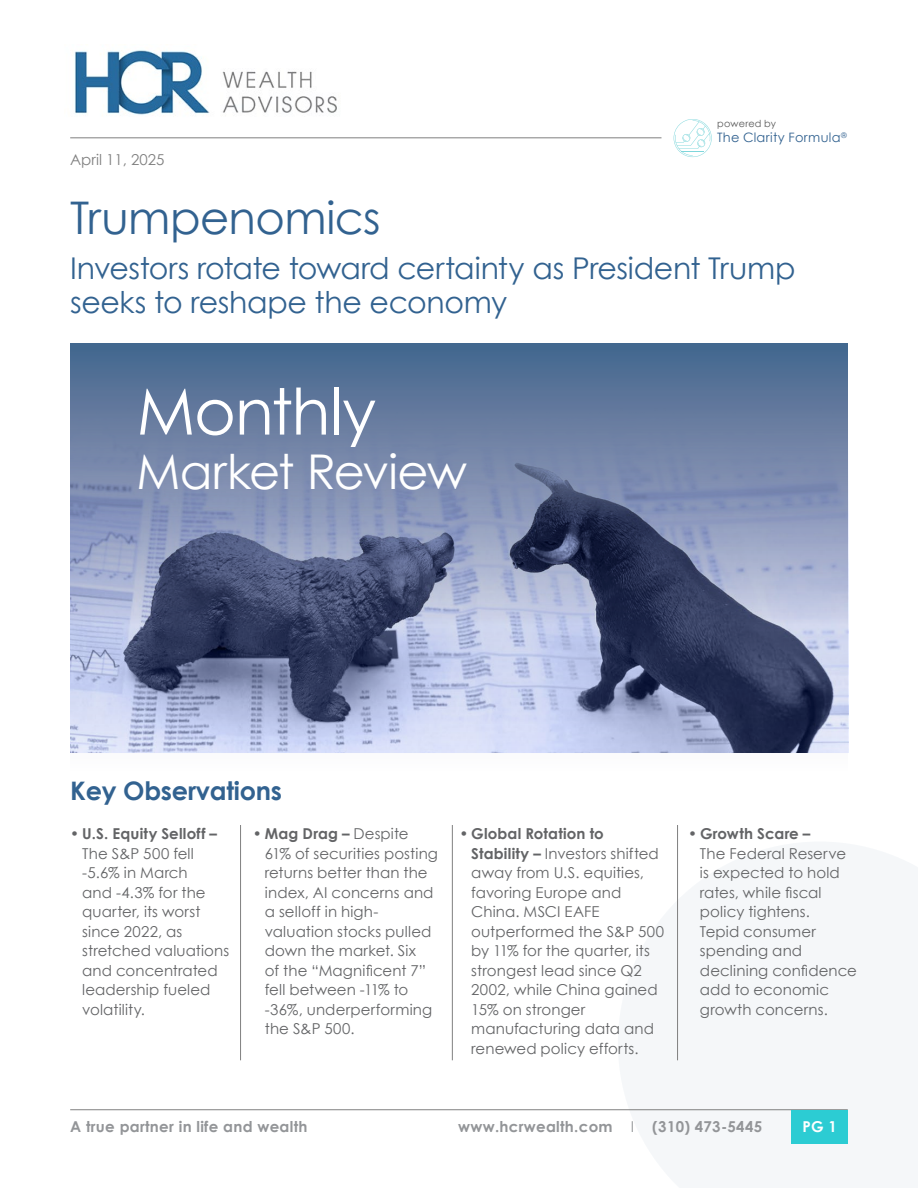
<style>
.page{position:relative;width:918px;height:1188px;background:#fff}
.page>*{position:absolute;margin:0;border:0;box-sizing:border-box;transform-origin:0 0}
.t1{font:63.9px "Century Gothic";letter-spacing:-.02em;color:#fff}
.t2{font:48px "Century Gothic";letter-spacing:-.025em;color:#fff}
.t3{font:45px "Century Gothic";letter-spacing:-.015em;color:#326290}
.t4{font:30px/34.5px "Century Gothic";letter-spacing:-.015em;color:#326290}
.t5{font:700 25.5px "Century Gothic";letter-spacing:-.01em;color:#326290}
.t6{font:15px/19.5px "Century Gothic";letter-spacing:.005em;color:#636466}
.t7{font:700 15px "Century Gothic";letter-spacing:.02em;color:#939598}
.t8{font:700 15px "Century Gothic";letter-spacing:.015em;color:#636466}
.t9{font:15px "Century Gothic";color:#808080}
.t10{font:700 15px "Century Gothic";color:#fff}
.t11{font:12.9px "Century Gothic";letter-spacing:.025em;color:#326290}
.t12{font:9.75px "Century Gothic";letter-spacing:.01em;color:#595959}
.s1{font-weight:700}
.s2{font-weight:400}
</style>
<div class="page">
<img style="left:74px;top:50px;width:263px;height:65px">
<hr style="left:70px;top:137px;width:592px;height:1px;background:#808080">
<svg style="left:674px;top:119px;width:38px;height:38px"></svg>
<hr style="left:70px;top:1109px;width:778px;height:1px;background:#808080">
<div style="left:791px;top:1110px;width:57px;height:34px;background:#2cccd3"></div>
<svg style="left:70px;top:625px;width:777px;height:128px;background:#8790b1"></svg>
<svg style="left:70px;top:343px;width:778px;height:282px;background:#6c7da0"></svg>
<hr style="left:240px;top:825px;width:1px;height:235px;background:#808080">
<hr style="left:452px;top:825px;width:1px;height:235px;background:#808080">
<hr style="left:677px;top:825px;width:1px;height:235px;background:#808080">
<p class="t9" style="left:70px;top:151px;width:96px">April 11, 2025</p>
<p class="t12" style="left:717px;top:117px;width:61px">powered by</p>
<p class="t11" style="left:717px;top:130px;width:131px">The Clarity Formula<sup>®</sup></p>
<h3 class="t3" style="left:70px;top:190px;width:312px">Trumpenomics</h3>
<h3 class="t4" style="left:70px;top:250px;width:727px">Investors rotate toward certainty as President Trump seeks to reshape the economy</h3>
<h1 class="t1" style="left:137px;top:373px;width:241px">Monthly</h1>
<h2 class="t2" style="left:137px;top:442px;width:332px">Market Review</h2>
<h3 class="t5" style="left:70px;top:775px;width:213px">Key Observations</h3>
<p class="t8" style="left:70px;top:824px;width:148px">• U.S. Equity Selloff –</p>
<p class="t6" style="left:82px;top:843px;width:149px">The S&amp;P 500 fell -5.6% in March<br>and -4.3% for the quarter, its worst since 2022, as stretched valuations and concentrated leadership fueled volatility.</p>
<p class="t6" style="left:265px;top:824px;width:175px;text-indent:-12px"><span class="s1">• Mag Drag –</span> Despite<br>61% of securities posting returns better than the index, AI concerns and a selloff in high&shy;valuation stocks pulled down the market. Six<br>of the “Magnificent 7” fell between -11% to -36%, underperforming the S&amp;P 500.</p>
<p class="t6" style="left:471px;top:824px;width:194px;text-indent:-12px"><span class="s1">• Global Rotation to<br>Stability –</span> Investors shifted away from U.S. equities, favoring Europe and<br>China. MSCI EAFE outperformed the S&amp;P 500 by 11% for the quarter, its strongest lead since Q2<br>2002, while China gained<br>15% on stronger manufacturing data and renewed policy efforts.</p>
<p class="t8" style="left:688px;top:824px;width:124px">• Growth Scare –</p>
<p class="t6" style="left:700px;top:843px;width:159px">The Federal Reserve is expected to hold rates, while fiscal policy tightens.<br>Tepid consumer spending and declining confidence add to economic growth concerns.</p>
<p class="t7" style="left:70px;top:1117px;width:239px">A true partner in life and wealth</p>
<p class="t7" style="left:458px;top:1117px;width:305px">www.hcrwealth.com <span class="s2">I</span> (310) 473-5445</p>
<p class="t10" style="left:802px;top:1117px;width:36px">PG 1</p>
</div>
